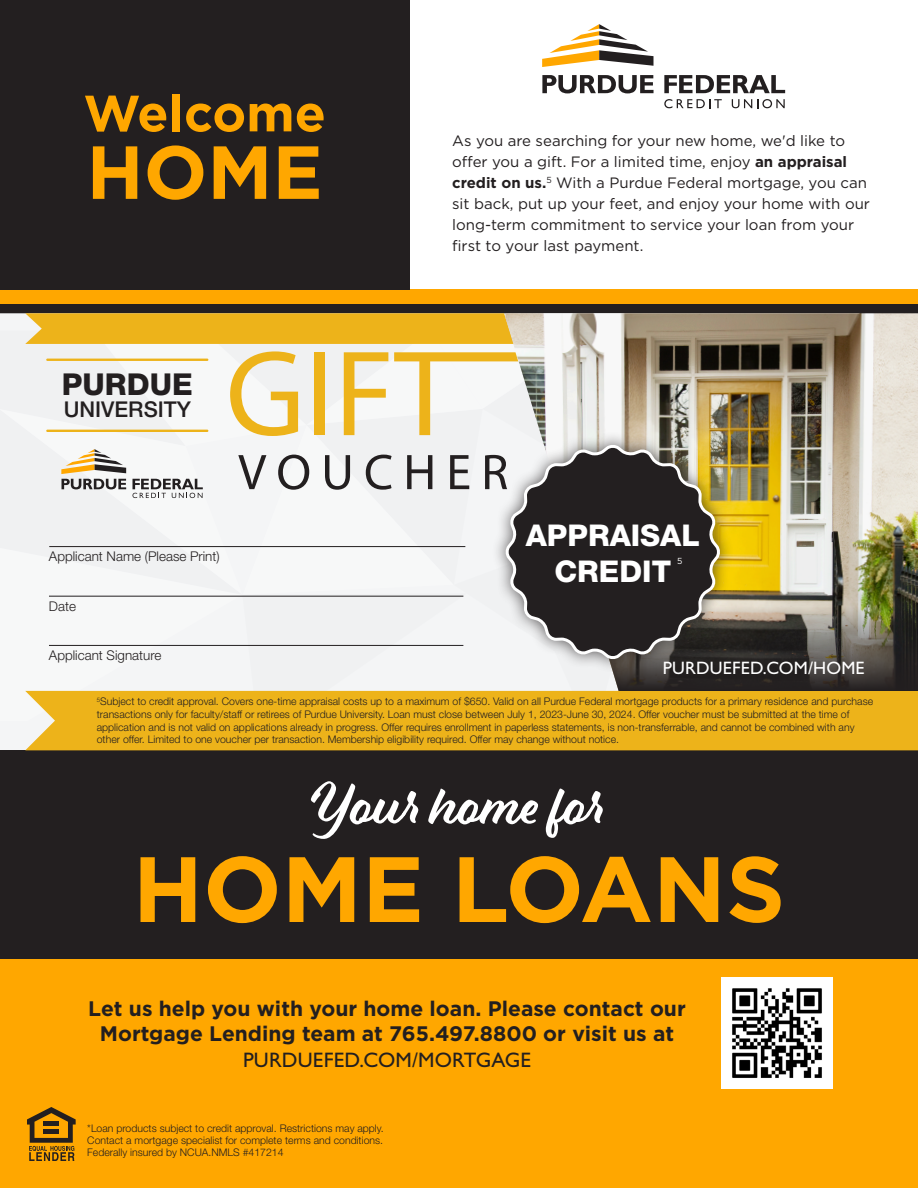
<style>
.page{position:relative;width:918px;height:1188px;background:#fff}
.page>*{position:absolute;margin:0;border:0;box-sizing:border-box;transform-origin:0 0}
.t1{font:700 92.55px "Gotham";color:#ffa700}
.t2{font:700 75px "Gotham";color:#ffa700}
.t3{font:55.2px "Eds Market Main Script";color:#fff}
.t4{font:700 51px "Gotham";color:#ffa700}
.t5{font:800 30.15px "Helvetica Neue LT Std";color:#231f20}
.t6{font:800 30px/36px "Helvetica Neue LT Std";color:#fff;text-align:center}
.t7{font:500 21.75px "Helvetica Neue LT Std";color:#231f20}
.t8{font:700 21px/25.2px "Gotham";color:#231f20;text-align:center}
.t9{font:18px "Gill Sans Std";letter-spacing:.01em;color:#fff}
.t10{font:15px/21px "Gotham";color:#231f20}
.t11{font:300 13.35px "Helvetica Neue LT Std";color:#231f20}
.t12{font:300 10.5px/12.6px "Helvetica Neue LT Std";color:#231f20;text-align:justify}
.t13{font:8.7px "Gotham";color:#fff}
.s1{font-weight:700}
.s2{font-family:"Gill Sans Std";font-weight:400}
</style>
<div class="page">
<div style="left:0;top:289px;width:918px;height:899px;background:#ffa700"></div>
<div style="left:0;top:0;width:409px;height:289px;background:#231f20"></div>
<div style="left:0;top:304px;width:918px;height:655px;background:#231f20"></div>
<div style="left:0;top:721px;width:81px;height:29px;background:#f4f5f6"></div>
<div style="left:25px;top:738px;width:893px;height:12px;background:#edb31a"></div>
<svg style="left:0;top:313px;width:918px;height:425px;background:#d7c9a5"></svg>
<div style="left:491px;top:430px;width:243px;height:243px;background:#231f20;opacity:.75"></div>
<svg style="left:502px;top:442px;width:221px;height:220px"></svg>
<svg style="left:542px;top:24px;width:111px;height:43px"></svg>
<svg style="left:542px;top:75px;width:112px;height:18px"></svg>
<svg style="left:664px;top:75px;width:121px;height:18px"></svg>
<svg style="left:664px;top:99px;width:58px;height:9px"></svg>
<svg style="left:732px;top:99px;width:53px;height:9px"></svg>
<svg style="left:27px;top:1107px;width:49px;height:54px"></svg>
<hr style="left:43px;top:1130px;width:16px;height:4px;background:#231f20">
<hr style="left:43px;top:1122px;width:16px;height:4px;background:#231f20">
<img style="left:722px;top:978px;width:110px;height:110px">
<p class="t4" style="left:83px;top:80px;width:244px">Welcome</p>
<p class="t2" style="left:87px;top:123px;width:238px">HOME</p>
<p class="t5" style="left:62px;top:366px;width:132px">PURDUE</p>
<p class="t7" style="left:64px;top:396px;width:129px">UNIVERSITY</p>
<p class="t11" style="left:49px;top:548px;width:172px">Applicant Name (Please Print)</p>
<p class="t11" style="left:49px;top:598px;width:29px">Date</p>
<p class="t11" style="left:49px;top:647px;width:114px">Applicant Signature</p>
<p class="t10" style="left:452px;top:130px;width:419px">As you are searching for your new home, we'd like to offer you a gift. For a limited time, enjoy <span class="s1">an appraisal credit on us.</span><sup>5</sup> With a Purdue Federal mortgage, you can sit back, put up your feet, and enjoy your home with our long-term commitment to service your loan from your first to your last payment.</p>
<p class="t6" style="left:526px;top:517px;width:175px">APPRAISAL<br>CREDIT</p>
<p class="t13" style="left:677px;top:555px;width:7px">5</p>
<p class="t9" style="left:663px;top:657px;width:203px">PURDUEFED.COM/HOME</p>
<p class="t12" style="left:97px;top:695px;width:778px;text-align:left"><sup>5</sup>Subject to credit approval. Covers one-time appraisal costs up to a maximum of $650. Valid on all Purdue Federal mortgage products for a primary residence and purchase transactions only for faculty/staff or retirees of Purdue University. Loan must close between July 1, 2023-June 30, 2024. Offer voucher must be submitted at the time of application and is not valid on applications already in progress. Offer requires enrollment in paperless statements, is non-transferrable, and cannot be combined with any other offer. Limited to one voucher per transaction. Membership eligibility required. Offer may change without notice.</p>
<p class="t3" style="left:314px;top:772px;width:292px">Your home for</p>
<p class="t1" style="left:133px;top:828px;width:654px">HOME LOANS</p>
<p class="t8" style="left:88px;top:996px;width:599px">Let us help you with your home loan. Please contact our<br>Mortgage Lending team at 765.497.8800 or visit us at<br><span class="s2">PURDUEFED.COM/MORTGAGE</span></p>
<p class="t12" style="left:87px;top:1122px;width:298px;line-height:12px">*Loan products subject to credit approval. Restrictions may apply.<br>Contact a mortgage specialist for complete terms and conditions.<br>Federally insured by NCUA.NMLS #417214</p>
</div>
